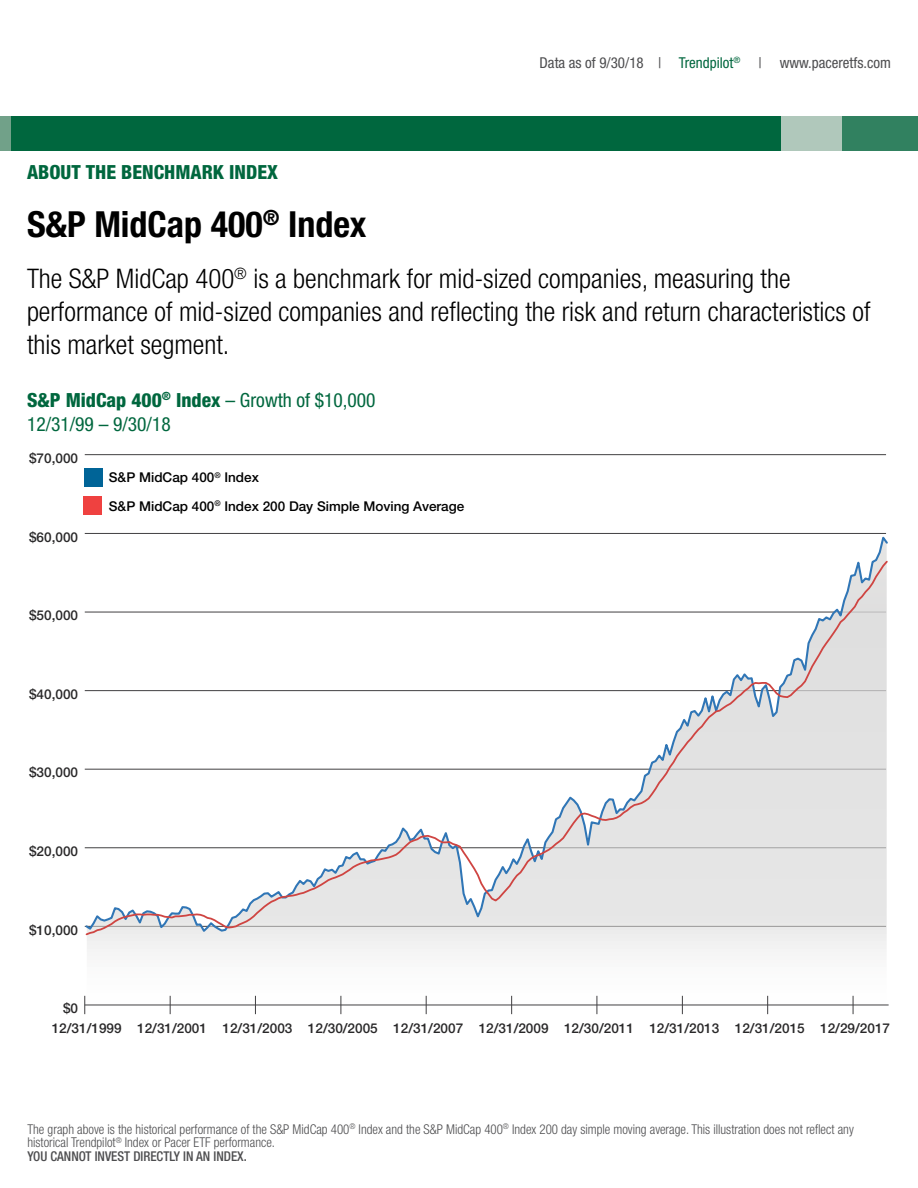
<style>
.page{position:relative;width:918px;height:1188px;background:#fff}
.page>*{position:absolute;margin:0;border:0;box-sizing:border-box;transform-origin:0 0}
.t1{font:700 condensed 36px "Helvetica Neue";color:#000}
.t2{font:300 condensed 27px/33px "Helvetica Neue";color:#000}
.t3{font:condensed 19.5px/24px "Helvetica Neue";color:#00673e}
.t4{font:800 condensed 19.5px "Helvetica Neue";color:#00673e}
.t5{font:condensed 15px "Helvetica Neue";color:#4d4d4f}
.t6{font:300 condensed 13.5px/13.8px "Helvetica Neue";color:#4d4d4f;scale:.96 1}
.t7{font:500 13.5px "Helvetica Neue";color:#292829}
.t8{font:500 13.5px/28.5px "Helvetica Neue";color:#000}
.s1{color:#00673e}
.s2{font-weight:800}
.s3{font-weight:500}
</style>
<div class="page">
<div style="left:358px;top:117px;width:560px;height:34px;background:#318160"></div>
<div style="left:203px;top:117px;width:638px;height:34px;background:#b0c8bb"></div>
<div style="left:0;top:117px;width:780px;height:34px;background:#00673e"></div>
<div style="left:0;top:117px;width:10px;height:34px;background:#71a189"></div>
<hr style="left:85px;top:454px;width:801px;height:1px;background:#414042">
<svg style="left:87px;top:937px;width:800px;height:68px"></svg>
<hr style="left:85px;top:1005px;width:804px;height:1px;background:#414042">
<svg style="left:85px;top:996px;width:1px;height:18px"></svg>
<svg style="left:170px;top:996px;width:1px;height:18px"></svg>
<svg style="left:255px;top:996px;width:1px;height:18px"></svg>
<svg style="left:341px;top:996px;width:1px;height:18px"></svg>
<svg style="left:426px;top:996px;width:1px;height:18px"></svg>
<svg style="left:511px;top:996px;width:1px;height:18px"></svg>
<svg style="left:597px;top:996px;width:1px;height:18px"></svg>
<svg style="left:682px;top:996px;width:1px;height:18px"></svg>
<svg style="left:767px;top:996px;width:1px;height:18px"></svg>
<svg style="left:853px;top:996px;width:1px;height:18px"></svg>
<svg style="left:84px;top:559px;width:804px;height:378px"></svg>
<div style="left:84px;top:469px;width:18px;height:18px;background:#006497"></div>
<div style="left:84px;top:496px;width:18px;height:19px;background:#ef4140"></div>
<p class="t5" style="left:540px;top:54px;width:353px">Data as of 9/30/18 | <span class="s1">Trendpilot</span><sup>®</sup> | www.paceretfs.com</p>
<h3 class="t4" style="left:27px;top:160px;width:252px">ABOUT THE BENCHMARK INDEX</h3>
<h1 class="t1" style="left:27px;top:202px;width:341px">S&amp;P MidCap 400<sup>®</sup> Index</h1>
<h2 class="t2" style="left:27px;top:261px;width:845px">The S&amp;P MidCap 400<sup>®</sup> is a benchmark for mid-sized companies, measuring the performance of mid-sized companies and reflecting the risk and return characteristics of this market segment.</h2>
<h3 class="t3" style="left:27px;top:388px;width:350px"><span class="s2">S&amp;P MidCap 400</span><sup>®</sup> <span class="s2">Index</span> – Growth of $10,000<br>12/31/99 – 9/30/18</h3>
<p class="t7" style="left:29px;top:450px;width:51px">$70,000</p>
<p class="t7" style="left:29px;top:529px;width:51px">$60,000</p>
<p class="t7" style="left:29px;top:607px;width:51px">$50,000</p>
<p class="t7" style="left:29px;top:686px;width:51px">$40,000</p>
<p class="t7" style="left:29px;top:765px;width:51px">$30,000</p>
<p class="t7" style="left:29px;top:843px;width:51px">$20,000</p>
<p class="t7" style="left:29px;top:922px;width:51px">$10,000</p>
<p class="t7" style="left:63px;top:1001px;width:17px">$0</p>
<p class="t8" style="left:109px;top:463px;width:357px">S&amp;P MidCap 400<sup>®</sup> Index<br>S&amp;P MidCap 400<sup>®</sup> Index 200 Day Simple Moving Average</p>
<p class="t7" style="left:52px;top:1020px;width:840px">12/31/1999 12/31/2001 12/31/2003 12/30/2005 12/31/2007 12/31/2009 12/30/2011 12/31/2013 12/31/2015 12/29/2017</p>
<p class="t6" style="left:27px;top:1122px;width:862px">The graph above is the historical performance of the S&amp;P MidCap 400<sup>®</sup> Index and the S&amp;P MidCap 400<sup>®</sup> Index 200 day simple moving average. This illustration does not reflect any historical Trendpilot<sup>®</sup> Index or Pacer ETF performance.<br><span class="s3">YOU CANNOT INVEST DIRECTLY IN AN INDEX.</span></p>
</div>
